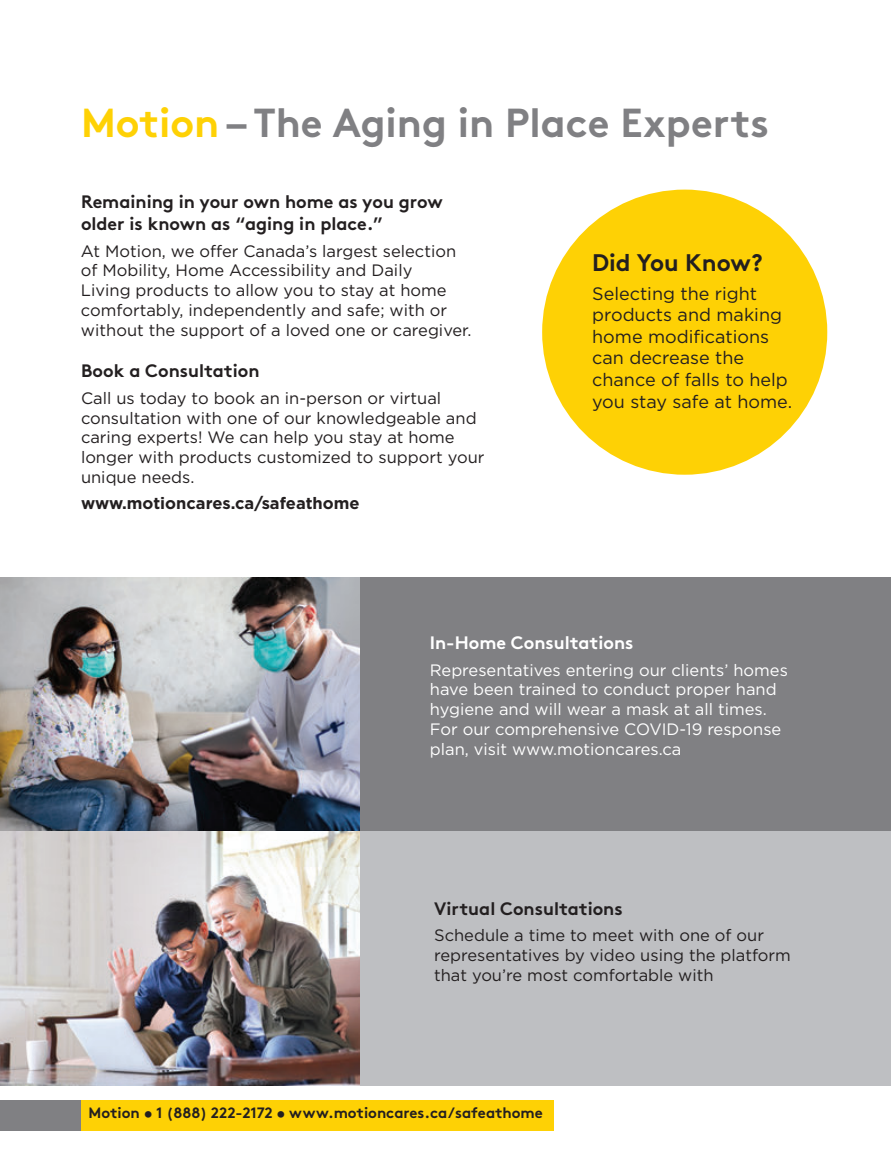
<style>
.page{position:relative;width:891px;height:1161px;background:#fff}
.page>*{position:absolute;margin:0;border:0;box-sizing:border-box;transform-origin:0 0}
.t1{font:700 40.5px "Brown Std";color:#808083}
.t2{font:700 24px "Brown Std";color:#231f20}
.t3{font:18px/21.6px "Gotham";color:#231f20}
.t4{font:700 18px/21.6px "Brown Std";color:#231f20}
.t5{font:700 18px "Brown Std";color:#fff}
.t6{font:16.5px/19.8px "Gotham";color:#231f20}
.t7{font:16.5px/19.8px "Gotham";color:#fff}
.t8{font:700 16.5px "Gotham";color:#231f20}
.t9{font:700 15px "Brown Std";color:#231f20}
.s1{color:#fed105}
</style>
<div class="page">
<img style="left:0;top:577px;width:361px;height:509px">
<div style="left:542px;top:190px;width:285px;height:285px;background:#fed105;border-radius:50%"></div>
<div style="left:361px;top:577px;width:530px;height:254px;background:#808083"></div>
<div style="left:361px;top:831px;width:530px;height:255px;background:#bebfc2"></div>
<div style="left:81px;top:1100px;width:473px;height:30px;background:#fed105"></div>
<div style="left:0;top:1100px;width:81px;height:30px;background:#808083"></div>
<h1 class="t1" style="left:81px;top:98px;width:690px"><span class="s1">Motion</span> – The Aging in Place Experts</h1>
<p class="t4" style="left:81px;top:191px;width:363px">Remaining in your own home as you grow older is known as “aging in place.”</p>
<p class="t6" style="left:81px;top:241px;width:392px">At Motion, we offer Canada’s largest selection of Mobility, Home Accessibility and Daily<br>Living products to allow you to stay at home comfortably, independently and safe; with or without the support of a loved one or caregiver.</p>
<p class="t4" style="left:81px;top:360px;width:180px">Book a Consultation</p>
<p class="t6" style="left:81px;top:388px;width:405px">Call us today to book an in-person or virtual consultation with one of our knowledgeable and caring experts! We can help you stay at home longer with products customized to support your unique needs.</p>
<p class="t8" style="left:81px;top:494px;width:280px">www.motioncares.ca/safeathome</p>
<h2 class="t2" style="left:592px;top:248px;width:172px">Did You Know?</h2>
<p class="t3" style="left:592px;top:282px;width:201px">Selecting the right products and making home modifications can decrease the chance of falls to help you stay safe at home.</p>
<p class="t5" style="left:430px;top:632px;width:205px">In-Home Consultations</p>
<p class="t7" style="left:430px;top:660px;width:360px">Representatives entering our clients’ homes have been trained to conduct proper hand hygiene and will wear a mask at all times.<br>For our comprehensive COVID-19 response plan, visit www.motioncares.ca</p>
<p class="t4" style="left:434px;top:898px;width:190px">Virtual Consultations</p>
<p class="t6" style="left:434px;top:925px;width:358px">Schedule a time to meet with one of our representatives by video using the platform that you’re most comfortable with</p>
<p class="t9" style="left:89px;top:1104px;width:456px">Motion • 1 (888) 222-2172 • www.motioncares.ca/safeathome</p>
</div>
